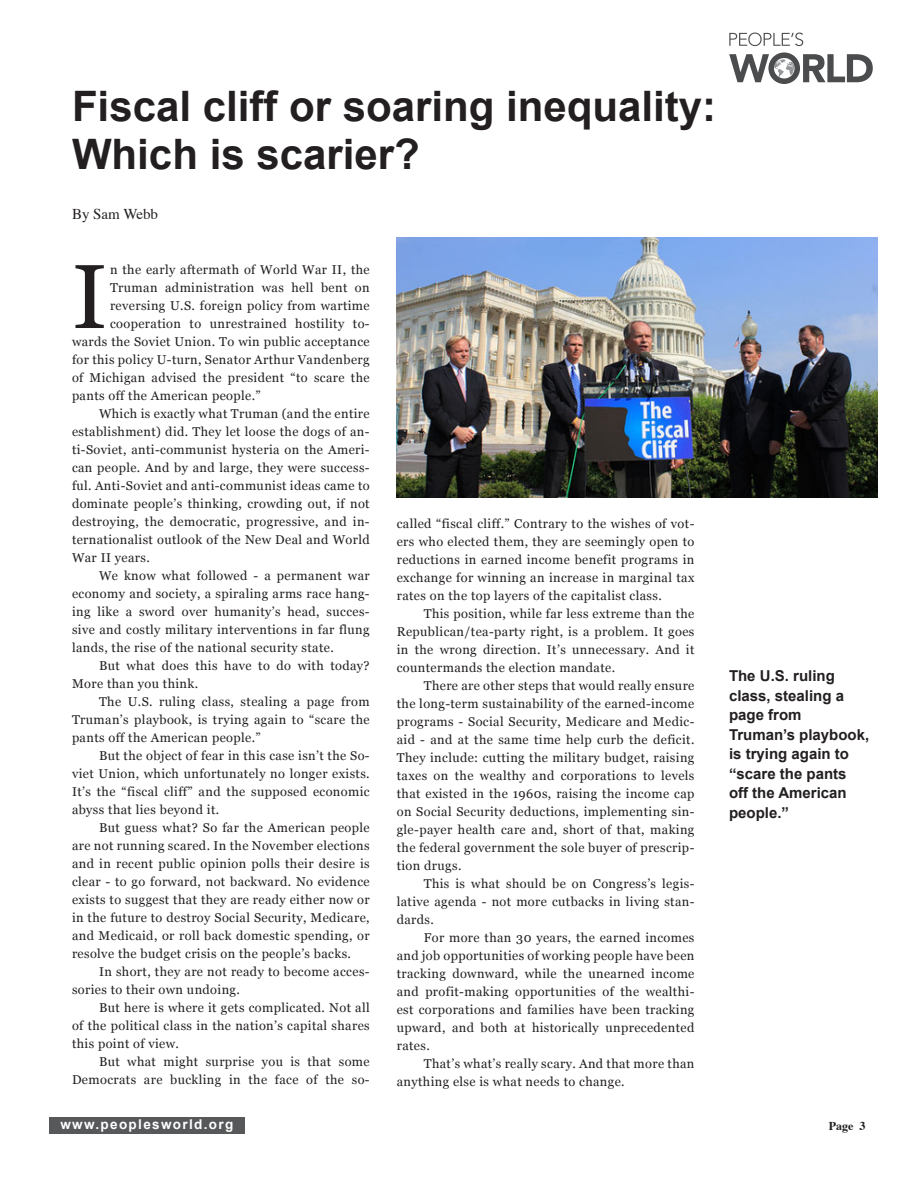
<style>
.page{position:relative;width:918px;height:1188px;background:#fff}
.page>*{position:absolute;margin:0;border:0;box-sizing:border-box;transform-origin:0 0}
.caps_paragraph{font:90.75px "Georgia";color:#231f20}
.title_arial-medium{font:700 42px/48px "Arial";color:#231f20}
.quote{font:700 15px/19.5px "Arial";color:#231f20}
.by_line{font:15px "Times";color:#231f20}
.t1{font:700 13.5px "Arial";letter-spacing:.1em;color:#fff}
.body-text{font:12.75px/18px "Georgia";letter-spacing:.03em;color:#231f20;text-align:justify}
.caps_paragraph-2{font:12.75px "Georgia";letter-spacing:.03em;color:#231f20}
.by_line-2{font:700 12px "Times";color:#231f20}
</style>
<div class="page">
<div style="left:49px;top:1118px;width:196px;height:16px;background:#57585a"></div>
<svg style="left:729px;top:33px;width:74px;height:13px"></svg>
<svg style="left:729px;top:52px;width:144px;height:32px"></svg>
<img style="left:397px;top:237px;width:480px;height:260px">
<p class="title_arial-medium" style="left:72px;top:83px;width:646px">Fiscal cliff or soaring inequality:<br>Which is scarier?</p>
<p class="by_line" style="left:72px;top:200px;width:88px">By Sam Webb</p>
<p class="caps_paragraph" style="left:72px;top:242px;width:37px">I</p>
<p class="caps_paragraph-2" style="left:110px;top:262px;width:261px">n the early aftermath of World War II, the</p>
<p class="caps_paragraph-2" style="left:110px;top:280px;width:261px">Truman administration was hell bent on</p>
<p class="caps_paragraph-2" style="left:110px;top:298px;width:261px">reversing U.S. foreign policy from wartime</p>
<p class="caps_paragraph-2" style="left:110px;top:316px;width:261px">cooperation to unrestrained hostility to-</p>
<p class="caps_paragraph-2" style="left:72px;top:334px;width:299px">wards the Soviet Union. To win public acceptance</p>
<p class="caps_paragraph-2" style="left:72px;top:352px;width:299px">for this policy U-turn, Senator Arthur Vandenberg</p>
<p class="caps_paragraph-2" style="left:72px;top:370px;width:299px">of Michigan advised the president “to scare the</p>
<p class="caps_paragraph-2" style="left:72px;top:388px;width:190px">pants off the American people.”</p>
<p class="body-text" style="left:72px;top:405px;width:299px;text-indent:27px">Which is exactly what Truman (and the entire establishment) did. They let loose the dogs of an&shy;ti-Soviet, anti-communist hysteria on the Ameri&shy;can people. And by and large, they were success&shy;ful. Anti-Soviet and anti-communist ideas came to dominate people’s thinking, crowding out, if not destroying, the democratic, progressive, and in&shy;ternationalist outlook of the New Deal and World War II years.</p>
<p class="body-text" style="left:72px;top:567px;width:299px;text-indent:27px">We know what followed - a permanent war economy and society, a spiraling arms race hang&shy;ing like a sword over humanity’s head, succes&shy;sive and costly military interventions in far flung lands, the rise of the national security state.</p>
<p class="body-text" style="left:72px;top:657px;width:299px;text-indent:27px">But what does this have to do with today?<br>More than you think.</p>
<p class="body-text" style="left:72px;top:693px;width:299px;text-indent:27px">The U.S. ruling class, stealing a page from Truman’s playbook, is trying again to “scare the pants off the American people.”</p>
<p class="body-text" style="left:72px;top:747px;width:299px;text-indent:27px">But the object of fear in this case isn’t the So&shy;viet Union, which unfortunately no longer exists.<br>It’s the “fiscal cliff” and the supposed economic abyss that lies beyond it.</p>
<p class="body-text" style="left:72px;top:819px;width:299px;text-indent:27px">But guess what? So far the American people are not running scared. In the November elections and in recent public opinion polls their desire is clear - to go forward, not backward. No evidence exists to suggest that they are ready either now or in the future to destroy Social Security, Medicare, and Medicaid, or roll back domestic spending, or resolve the budget crisis on the people’s backs.</p>
<p class="body-text" style="left:72px;top:963px;width:299px;text-indent:27px">In short, they are not ready to become acces&shy;sories to their own undoing.</p>
<p class="body-text" style="left:72px;top:999px;width:299px;text-indent:27px">But here is where it gets complicated. Not all of the political class in the nation’s capital shares this point of view.</p>
<p class="body-text" style="left:72px;top:1053px;width:299px;text-align:right">But what might surprise you is that some<br>Democrats are buckling in the face of the so-</p>
<p class="t1" style="left:60px;top:1116px;width:174px">www.peoplesworld.org</p>
<p class="body-text" style="left:397px;top:515px;width:299px">called “fiscal cliff.” Contrary to the wishes of vot&shy;ers who elected them, they are seemingly open to reductions in earned income benefit programs in exchange for winning an increase in marginal tax rates on the top layers of the capitalist class.</p>
<p class="body-text" style="left:397px;top:605px;width:299px;text-indent:27px">This position, while far less extreme than the Republican/tea-party right, is a problem. It goes in the wrong direction. It’s unnecessary. And it countermands the election mandate.</p>
<p class="body-text" style="left:397px;top:677px;width:299px;text-indent:27px">There are other steps that would really ensure the long-term sustainability of the earned-income programs - Social Security, Medicare and Medic&shy;aid - and at the same time help curb the deficit.<br>They include: cutting the military budget, raising taxes on the wealthy and corporations to levels that existed in the 1960s, raising the income cap on Social Security deductions, implementing sin&shy;gle-payer health care and, short of that, making the federal government the sole buyer of prescrip&shy;tion drugs.</p>
<p class="body-text" style="left:397px;top:875px;width:299px;text-indent:27px">This is what should be on Congress’s legis&shy;lative agenda - not more cutbacks in living stan&shy;dards.</p>
<p class="body-text" style="left:397px;top:929px;width:299px;text-indent:27px">For more than 30 years, the earned incomes and job opportunities of working people have been tracking downward, while the unearned income and profit-making opportunities of the wealthi&shy;est corporations and families have been tracking upward, and both at historically unprecedented rates.</p>
<p class="body-text" style="left:397px;top:1055px;width:299px;text-indent:27px">That’s what’s really scary. And that more than anything else is what needs to change.</p>
<p class="quote" style="left:729px;top:667px;width:117px">The U.S. ruling class, stealing a page from</p>
<p class="quote" style="left:729px;top:725px;width:142px">Truman’s playbook, is trying again to “scare the pants off the American people.”</p>
<p class="by_line-2" style="left:829px;top:1114px;width:38px">Page 3</p>
</div>
